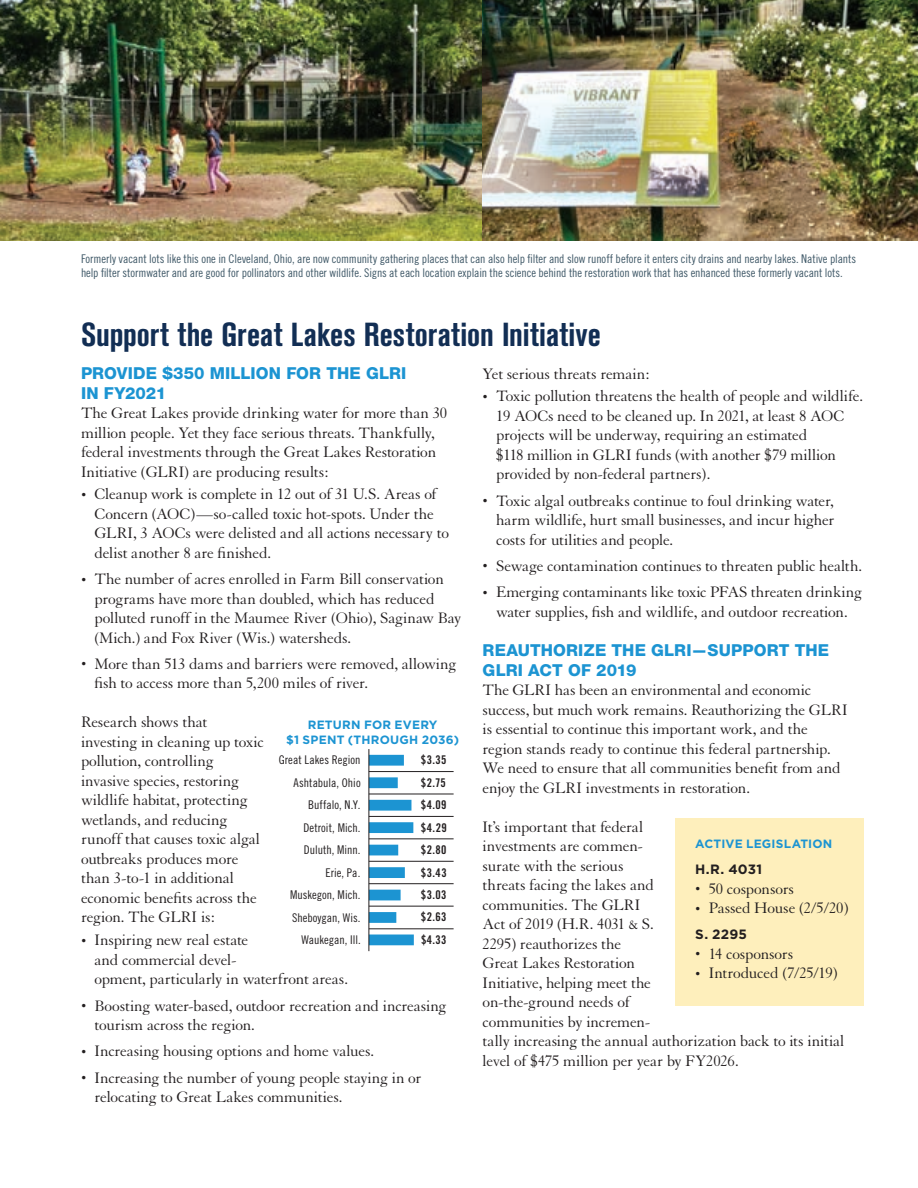
<style>
.page{position:relative;width:918px;height:1188px;background:#fff}
.page>*{position:absolute;margin:0;border:0;box-sizing:border-box;transform-origin:0 0}
.Subheader_1{font:700 condensed 33px "Akzidenz Grotesk BE";letter-spacing:.005em;color:#122e54}
.Body_1{font:16.5px/19.5px "Granjon";letter-spacing:-.015em;color:#231f20}
.Subheader_2{font:800 16.5px/19.8px "Helvetica Neue LT Std";letter-spacing:.01em;color:#1c94d2}
.Body_1-2{font:700 13.5px "Gotham";letter-spacing:.015em;color:#231f20}
.t1{font:12px/13.5px "Trade Gothic Cond Eighteen";letter-spacing:-.005em;color:#405968}
.t2{font:12px/22.5px "Trade Gothic Cond Eighteen";letter-spacing:.005em;color:#231f20;text-align:right}
.Subheader_4{font:700 12px/15px "Gotham";letter-spacing:.015em;color:#1c94d2;text-align:center}
.t3{font:12px/22.5px "Trade Gothic Bold Cond Twenty";letter-spacing:.035em;color:#231f20;text-align:justify}
.s1{font-size:10.8px}
</style>
<div class="page">
<hr style="left:369px;top:771px;width:85px;height:1px;background:#231f20">
<hr style="left:369px;top:794px;width:85px;height:1px;background:#231f20">
<hr style="left:369px;top:816px;width:85px;height:1px;background:#231f20">
<hr style="left:369px;top:839px;width:85px;height:1px;background:#231f20">
<hr style="left:369px;top:861px;width:85px;height:1px;background:#231f20">
<hr style="left:369px;top:883px;width:85px;height:1px;background:#231f20">
<hr style="left:369px;top:906px;width:85px;height:1px;background:#231f20">
<hr style="left:369px;top:929px;width:85px;height:1px;background:#231f20">
<svg style="left:370px;top:755px;width:44px;height:190px"></svg>
<hr style="left:369px;top:749px;width:1px;height:202px;background:#231f20">
<div style="left:675px;top:818px;width:189px;height:187px;background:#feefbc"></div>
<img style="left:0;top:0;width:918px;height:240px">
<p class="t1" style="left:81px;top:252px;width:777px">Formerly vacant lots like this one in Cleveland, Ohio, are now community gathering places that can also help filter and slow runoff before it enters city drains and nearby lakes. Native plants help filter stormwater and are good for pollinators and other wildlife. Signs at each location explain the science behind the restoration work that has enhanced these formerly vacant lots.</p>
<p class="Subheader_1" style="left:81px;top:315px;width:521px">Support the Great Lakes Restoration Initiative</p>
<p class="Subheader_2" style="left:81px;top:363px;width:327px">PROVIDE $350 MILLION FOR THE GLRI<br>IN FY2021</p>
<p class="Body_1" style="left:81px;top:404px;width:368px">The Great Lakes provide drinking water for more than 30 million people. Yet they face serious threats. Thankfully, federal investments through the Great Lakes Restoration Initiative (GLRI) are producing results:</p>
<p class="Body_1" style="left:94px;top:485px;width:356px;text-indent:-14px"><span class="s1">•</span> Cleanup work is complete in 12 out of 31 U.S. Areas of Concern (AOC)—so-called toxic hot-spots. Under the GLRI, 3 AOCs were delisted and all actions necessary to delist another 8 are finished.</p>
<p class="Body_1" style="left:94px;top:570px;width:369px;text-indent:-14px"><span class="s1">•</span> The number of acres enrolled in Farm Bill conservation programs have more than doubled, which has reduced polluted runoff in the Maumee River (Ohio), Saginaw Bay (Mich.) and Fox River (Wis.) watersheds.</p>
<p class="Body_1" style="left:94px;top:655px;width:363px;text-indent:-14px"><span class="s1">•</span> More than 513 dams and barriers were removed, allowing fish to access more than 5,200 miles of river.</p>
<p class="Body_1" style="left:81px;top:713px;width:184px">Research shows that investing in cleaning up toxic pollution, controlling invasive species, restoring wildlife habitat, protecting wetlands, and reducing runoff that causes toxic algal outbreaks produces more than 3-to-1 in additional economic benefits across the region. The GLRI is:</p>
<p class="Body_1" style="left:94px;top:931px;width:255px;text-indent:-14px"><span class="s1">•</span> Inspiring new real estate<br>and commercial devel-<br>opment, particularly in waterfront areas.</p>
<p class="Body_1" style="left:94px;top:996px;width:354px;text-indent:-14px"><span class="s1">•</span> Boosting water-based, outdoor recreation and increasing tourism across the region.</p>
<p class="Body_1" style="left:81px;top:1042px;width:295px"><span class="s1">•</span> Increasing housing options and home values.</p>
<p class="Body_1" style="left:94px;top:1068px;width:329px;text-indent:-14px"><span class="s1">•</span> Increasing the number of young people staying in or relocating to Great Lakes communities.</p>
<p class="Body_1" style="left:483px;top:364px;width:168px">Yet serious threats remain:</p>
<p class="Body_1" style="left:496px;top:387px;width:369px;text-indent:-14px"><span class="s1">•</span> Toxic pollution threatens the health of people and wildlife.<br>19 AOCs need to be cleaned up. In 2021, at least 8 AOC projects will be underway, requiring an estimated<br>$118 million in GLRI funds (with another $79 million provided by non-federal partners).</p>
<p class="Body_1" style="left:496px;top:491px;width:340px;text-align:justify;text-indent:-14px"><span class="s1">•</span> Toxic algal outbreaks continue to foul drinking water, harm wildlife, hurt small businesses, and incur higher costs for utilities and people.</p>
<p class="Body_1" style="left:483px;top:556px;width:381px"><span class="s1">•</span> Sewage contamination continues to threaten public health.</p>
<p class="Body_1" style="left:483px;top:583px;width:381px;text-align:center"><span class="s1">•</span> Emerging contaminants like toxic PFAS threaten drinking water supplies, fish and wildlife, and outdoor recreation.</p>
<p class="Subheader_2" style="left:483px;top:640px;width:348px">REAUTHORIZE THE GLRI—SUPPORT THE<br>GLRI ACT OF 2019</p>
<p class="Body_1" style="left:483px;top:681px;width:367px">The GLRI has been an environmental and economic success, but much work remains. Reauthorizing the GLRI is essential to continue this important work, and the region stands ready to continue this federal partnership.<br>We need to ensure that all communities benefit from and enjoy the GLRI investments in restoration.</p>
<p class="Body_1" style="left:483px;top:817px;width:363px">It’s important that federal<br>investments are commen-<br>surate with the serious<br>threats facing the lakes and<br>communities. The GLRI<br>Act of 2019 (H.R. 4031 &amp; S.<br>2295) reauthorizes the<br>Great Lakes Restoration<br>Initiative, helping meet the<br>on-the-ground needs of<br>communities by incremen-<br>tally increasing the annual authorization back to its initial level of $475 million per year by FY2026.</p>
<p class="Subheader_4" style="left:286px;top:717px;width:174px">RETURN FOR EVERY<br>$1 SPENT (THROUGH 2036)</p>
<p class="t3" style="left:421px;top:749px;width:27px">$3.35 $2.75 $4.09 $4.29 $2.80 $3.43 $3.03 $2.63 $4.33</p>
<p class="t2" style="left:807px;top:752px;width:26px;rotate:90deg">$3.35</p>
<p class="t2" style="left:279px;top:749px;width:84px">Great Lakes Region<br>Ashtabula, Ohio<br>Buffalo, N.Y.<br>Detroit, Mich.<br>Duluth, Minn.<br>Erie, Pa.<br>Muskegon, Mich.<br>Sheboygan, Wis.<br>Waukegan, Ill.</p>
<p class="Subheader_4" style="left:695px;top:836px;width:139px">ACTIVE LEGISLATION</p>
<p class="Body_1-2" style="left:695px;top:860px;width:68px">H.R. 4031</p>
<p class="Body_1" style="left:695px;top:879px;width:100px"><span class="s1">•</span> 50 cosponsors</p>
<p class="Body_1" style="left:695px;top:899px;width:155px"><span class="s1">•</span> Passed House (2/5/20)</p>
<p class="Body_1-2" style="left:695px;top:926px;width:53px">S. 2295</p>
<p class="Body_1" style="left:695px;top:944px;width:100px"><span class="s1">•</span> 14 cosponsors</p>
<p class="Body_1" style="left:695px;top:964px;width:144px"><span class="s1">•</span> Introduced (7/25/19)</p>
<p class="t2" style="left:807px;top:878px;width:26px;rotate:90deg">$4.29</p>
<p class="t2" style="left:807px;top:963px;width:26px;rotate:90deg">$3.43</p>
</div>
